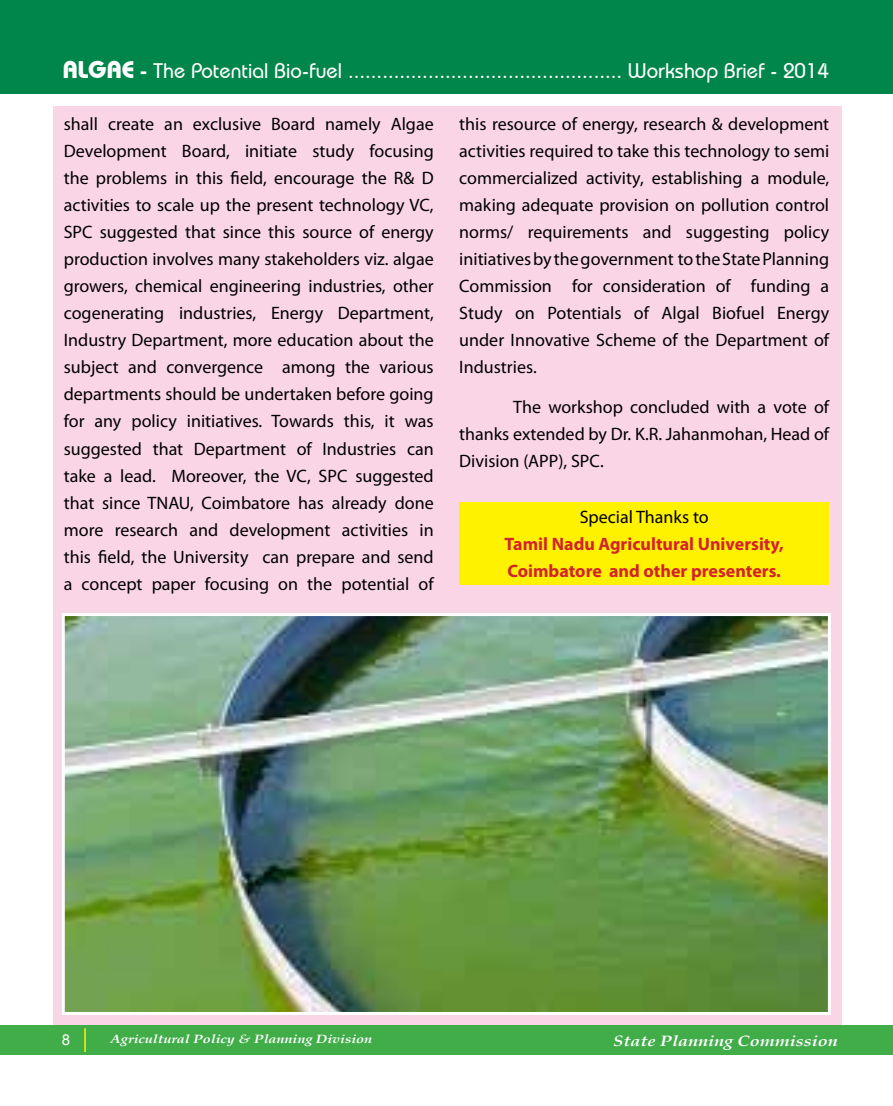
<style>
.page{position:relative;width:893px;height:1106px;background:#fff}
.page>*{position:absolute;margin:0;border:0;box-sizing:border-box;transform-origin:0 0}
.t1{font:500 21px "Bauhaus IT Cby BT";color:#fff}
.t2{font:18px/27px "Myriad Pro";color:#000;text-align:justify}
.t3{font:700 18px/27px "Myriad Pro";color:#d2232a}
.t4{font:italic 700 15px "Book Antiqua";color:#fff;scale:1.2 1}
.t5{font:15px "Arial";color:#fff}
.t6{font:italic 700 12px "Book Antiqua";color:#fff;scale:1.2 1}
.s1{font-weight:700;font-size:24px}
.s2{font-weight:700}
</style>
<div class="page">
<div style="left:0;top:1025px;width:893px;height:29px;background:#41ad49"></div>
<hr style="left:84px;top:1028px;width:2px;height:24px;background:#fff200">
<div style="left:0;top:0;width:893px;height:94px;background:#00854a"></div>
<div style="left:54px;top:106px;width:788px;height:919px;background:#fad5e6"></div>
<div style="left:459px;top:502px;width:370px;height:83px;background:#fff200"></div>
<img style="left:66px;top:617px;width:761px;height:394px">
<div style="left:62px;top:613px;width:769px;height:402px;border:3px solid #fff"></div>
<p class="t1" style="left:63px;top:58px;width:768px"><span class="s1">Algae</span> <span class="s2">-</span> The Potential Bio-fuel ................................................ Workshop Brief - 2014</p>
<p class="t2" style="left:64px;top:110px;width:371px">shall create an exclusive Board namely Algae Development Board, initiate study focusing the problems in this field, encourage the R&amp; D activities to scale up the present technology VC, SPC suggested that since this source of energy production involves many stakeholders viz. algae growers, chemical engineering industries, other cogenerating industries, Energy Department, Industry Department, more education about the subject and convergence among the various departments should be undertaken before going for any policy initiatives. Towards this, it was suggested that Department of Industries can take a lead. Moreover, the VC, SPC suggested that since TNAU, Coimbatore has already done more research and development activities in this field, the University can prepare and send a concept paper focusing on the potential of</p>
<p class="t2" style="left:459px;top:110px;width:371px">this resource of energy, research &amp; development activities required to take this technology to semi commercialized activity, establishing a module, making adequate provision on pollution control norms/ requirements and suggesting policy initiatives by the government to the State Planning Commission for consideration of funding a Study on Potentials of Algal Biofuel Energy under Innovative Scheme of the Department of Industries.</p>
<p class="t2" style="left:459px;top:393px;width:371px;text-indent:54px">The workshop concluded with a vote of thanks extended by Dr. K.R. Jahanmohan, Head of Division (APP), SPC.</p>
<p class="t2" style="left:580px;top:503px;width:131px">Special Thanks to</p>
<p class="t3" style="left:505px;top:530px;width:281px">Tamil Nadu Agricultural University,<br>Coimbatore and other presenters.</p>
<p class="t5" style="left:62px;top:1030px;width:10px">8</p>
<p class="t6" style="left:111px;top:1031px;width:220px">Agricultural Policy &amp; Planning Division</p>
<p class="t4" style="left:613px;top:1032px;width:188px">State Planning Commission</p>
</div>
